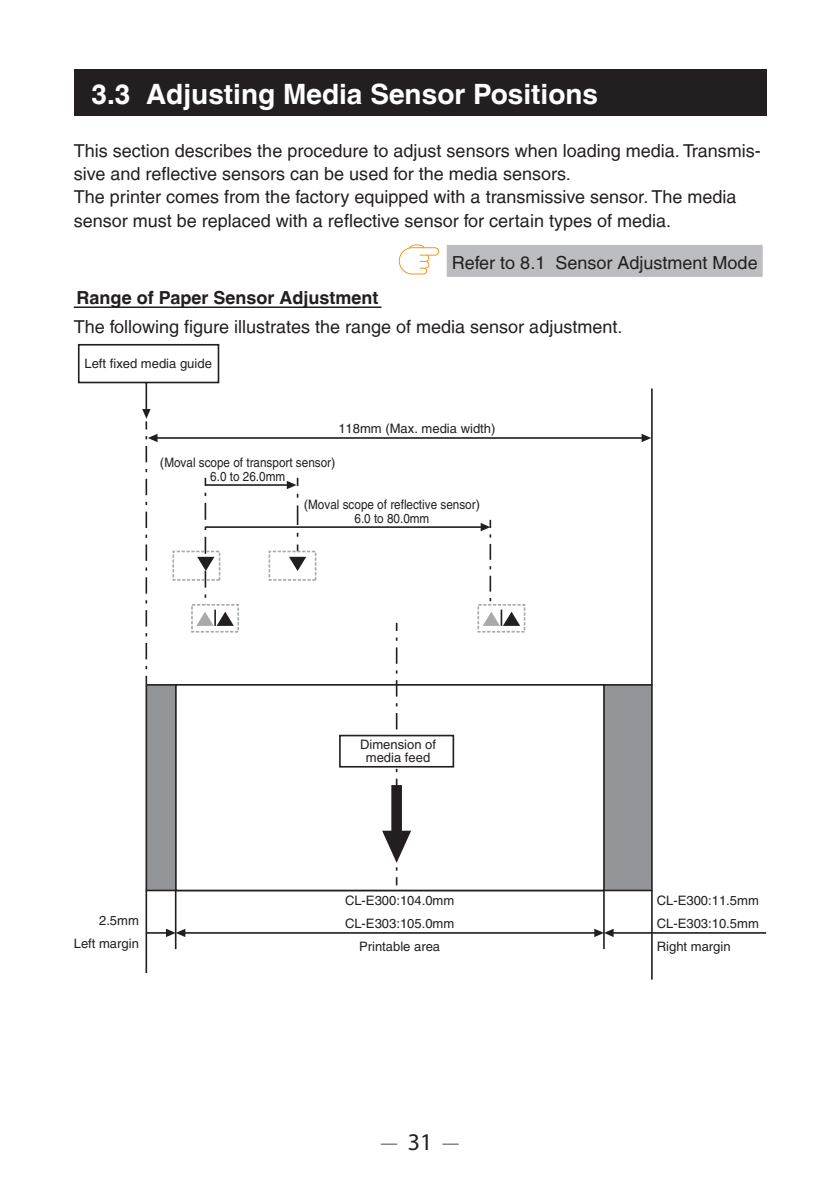
<style>
.page{position:relative;width:840px;height:1191px;background:#fff}
.page>*{position:absolute;margin:0;border:0;box-sizing:border-box;transform-origin:0 0}
.titleSecb-En{font:700 28px "Helvetica LT";color:#fff}
.page{font:24px "Myriad Pro";color:#231f20}
.text-En{font:18px/23.4px "Helvetica LT";color:#231f20}
.textRef-En{font:18px "Helvetica LT";color:#231f20}
.titleSecc-En{font:700 18px "Helvetica LT";color:#231f20}
.t1{font:16px "Times New Roman";color:#231f20}
.t2{font:13px/22.8px "Helvetica LT";color:#231f20;text-align:center}
</style>
<div class="page">
<div style="left:446px;top:245px;width:316px;height:32px;background:#bcbdc0"></div>
<hr style="left:74px;top:306px;width:307px;height:2px;background:#231f20">
<div style="left:74px;top:69px;width:692px;height:46px;background:#231f20"></div>
<div style="left:409px;top:244px;width:15px;height:7px;border:1px solid #f7931d;border-radius:50%"></div>
<svg style="left:398px;top:247px;width:41px;height:28px"></svg>
<svg style="left:77px;top:344px;width:576px;height:635px"></svg>
<hr style="left:184px;top:932px;width:412px;height:1px;background:#231f20">
<hr style="left:609px;top:932px;width:156px;height:1px;background:#231f20">
<div style="left:145px;top:684px;width:507px;height:207px;background:#939598;border:2px solid #231f20"></div>
<div style="left:175px;top:684px;width:429px;height:207px;background:#fff;border:2px solid #231f20"></div>
<hr style="left:154px;top:437px;width:492px;height:2px;background:#231f20">
<hr style="left:650px;top:388px;width:2px;height:297px;background:#231f20">
<hr style="left:205px;top:484px;width:86px;height:2px;background:#231f20">
<hr style="left:205px;top:526px;width:278px;height:2px;background:#231f20">
<svg style="left:204px;top:478px;width:2px;height:8px"></svg>
<svg style="left:395px;top:623px;width:2px;height:8px"></svg>
<div style="left:339px;top:734px;width:115px;height:33px;background:#fff;border:2px solid #231f20"></div>
<svg style="left:382px;top:637px;width:29px;height:248px"></svg>
<svg style="left:142px;top:409px;width:8px;height:10px"></svg>
<svg style="left:145px;top:434px;width:12px;height:250px"></svg>
<svg style="left:641px;top:434px;width:10px;height:8px"></svg>
<svg style="left:594px;top:928px;width:19px;height:9px"></svg>
<svg style="left:146px;top:928px;width:39px;height:9px"></svg>
<div style="left:191px;top:604px;width:48px;height:28px;background:#fff;border:2px dashed #a8a9ad"></div>
<svg style="left:196px;top:493px;width:38px;height:133px"></svg>
<div style="left:477px;top:604px;width:48px;height:28px;background:#fff;border:2px dashed #a8a9ad"></div>
<svg style="left:480px;top:520px;width:40px;height:106px"></svg>
<div style="left:172px;top:550px;width:48px;height:31px;border:2px dashed #a8a9ad"></div>
<div style="left:268px;top:550px;width:48px;height:31px;background:#fff;border:2px dashed #a8a9ad"></div>
<svg style="left:286px;top:478px;width:20px;height:93px"></svg>
<p class="titleSecb-En" style="left:91px;top:77px;width:508px">3.3 Adjusting Media Sensor Positions</p>
<p class="text-En" style="left:74px;top:139px;width:688px">This section describes the procedure to adjust sensors when loading media. Transmis&shy;sive and reflective sensors can be used for the media sensors.</p>
<p class="text-En" style="left:74px;top:185px;width:664px">The printer comes from the factory equipped with a transmissive sensor. The media sensor must be replaced with a reflective sensor for certain types of media.</p>
<p class="textRef-En" style="left:451px;top:252px;width:307px">Refer to 8.1 Sensor Adjustment Mode</p>
<p class="titleSecc-En" style="left:77px;top:286px;width:303px">Range of Paper Sensor Adjustment</p>
<p class="text-En" style="left:74px;top:315px;width:550px">The following figure illustrates the range of media sensor adjustment.</p>
<p class="t2" style="left:84px;top:352px;width:129px">Left fixed media guide</p>
<p class="t2" style="left:338px;top:417px;width:158px">118mm (Max. media width)</p>
<p class="t2" style="left:160px;top:455px;width:177px;line-height:14.6px">(Moval scope of transport sensor)<br>6.0 to 26.0mm</p>
<p class="t2" style="left:304px;top:496px;width:177px;line-height:14.6px">(Moval scope of reflective sensor)<br>6.0 to 80.0mm</p>
<p class="t2" style="left:74px;top:909px;width:67px;text-align:right">2.5mm<br>Left margin</p>
<p class="t2" style="left:360px;top:738px;width:77px;line-height:13px">Dimension of media feed</p>
<p class="t2" style="left:345px;top:889px;width:111px">CL-E300:104.0mm<br>CL-E303:105.0mm<br>Printable area</p>
<p class="t1" style="left:381px;top:1131px;width:17px">—</p>
<p class="page" style="left:407px;top:1127px;width:26px">31</p>
<p class="t1" style="left:442px;top:1131px;width:17px">—</p>
<p class="t2" style="left:656px;top:889px;width:103px;text-align:justify">CL-E300:11.5mm CL-E303:10.5mm Right margin</p>
</div>
